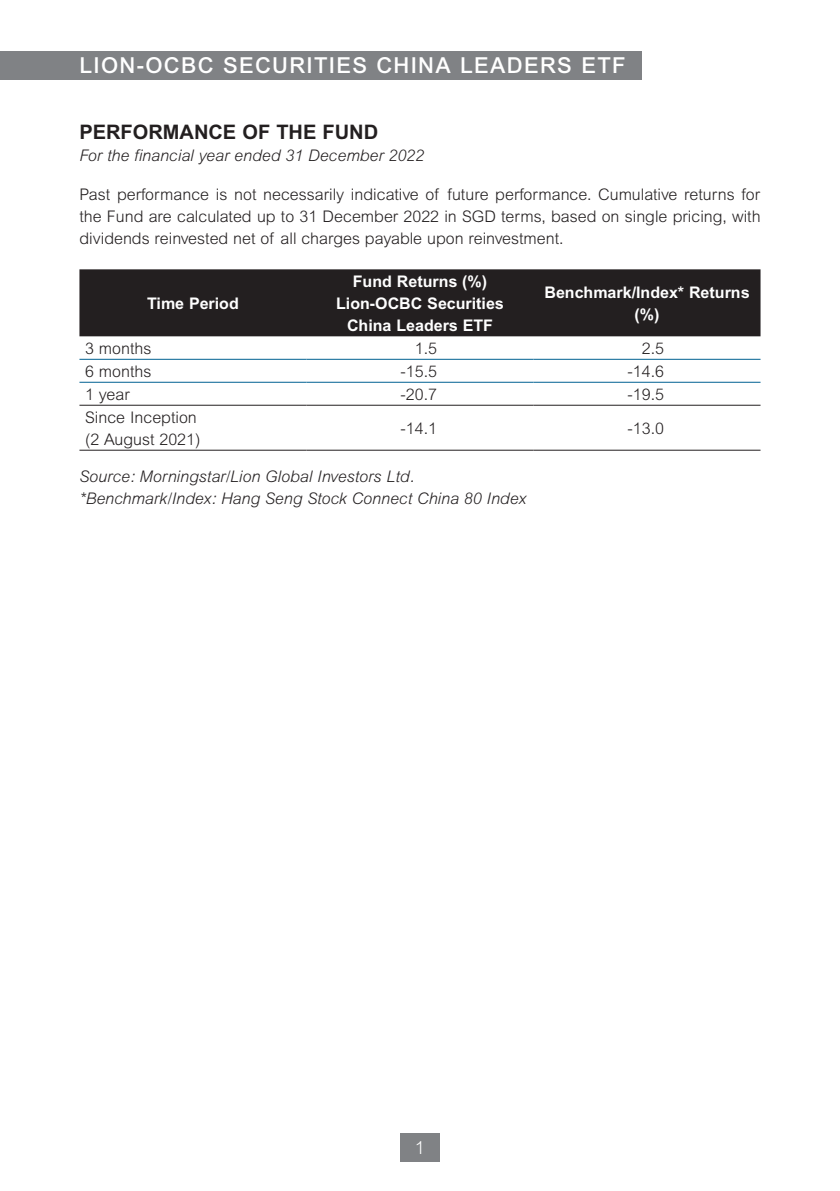
<style>
.page{position:relative;width:840px;height:1191px;background:#fff}
.page>*{position:absolute;margin:0;border:0;box-sizing:border-box;transform-origin:0 0}
.t1{font:500 22px "Arial MT Std";letter-spacing:.06em;color:#fff}
.H0{font:700 20px "Arial MT Std";color:#231f20}
.t2{font:300 18px "Arial MT Std";color:#fff}
.B0{font:300 16px/22px "Arial MT Std";color:#231f20;text-align:justify}
.B0-2{font:italic 300 16px "Arial MT Std";color:#231f20}
.B0-3{font:700 16px/22px "Arial MT Std";color:#fff;text-align:center}
</style>
<div class="page">
<div style="left:400px;top:1133px;width:39px;height:28px;background:#808285"></div>
<div style="left:0;top:51px;width:641px;height:28px;background:#808285"></div>
<div style="left:79px;top:269px;width:681px;height:67px;background:#231f20"></div>
<hr style="left:79px;top:405px;width:227px;height:1px;background:#231f20">
<hr style="left:306px;top:405px;width:227px;height:1px;background:#231f20">
<hr style="left:533px;top:405px;width:227px;height:1px;background:#231f20">
<hr style="left:79px;top:450px;width:227px;height:1px;background:#231f20">
<hr style="left:306px;top:450px;width:227px;height:1px;background:#231f20">
<hr style="left:533px;top:450px;width:227px;height:1px;background:#231f20">
<hr style="left:79px;top:359px;width:227px;height:1px;background:#006192">
<hr style="left:306px;top:359px;width:227px;height:1px;background:#006192">
<hr style="left:533px;top:359px;width:227px;height:1px;background:#006192">
<hr style="left:79px;top:382px;width:227px;height:1px;background:#006192">
<hr style="left:306px;top:382px;width:227px;height:1px;background:#006192">
<hr style="left:533px;top:382px;width:227px;height:1px;background:#006192">
<h1 class="t1" style="left:79px;top:53px;width:547px">LION-OCBC SECURITIES CHINA LEADERS ETF</h1>
<p class="H0" style="left:79px;top:120px;width:300px">PERFORMANCE OF THE FUND</p>
<p class="B0-2" style="left:79px;top:146px;width:346px">For the financial year ended 31 December 2022</p>
<p class="B0" style="left:79px;top:184px;width:682px">Past performance is not necessarily indicative of future performance. Cumulative returns for the Fund are calculated up to 31 December 2022 in SGD terms, based on single pricing, with dividends reinvested net of all charges payable upon reinvestment.</p>
<p class="B0-3" style="left:147px;top:292px;width:93px">Time Period</p>
<p class="B0-3" style="left:352px;top:270px;width:136px">Fund Returns (%)</p>
<p class="B0-3" style="left:336px;top:292px;width:169px">Lion-OCBC Securities<br>China Leaders ETF</p>
<p class="B0-3" style="left:544px;top:281px;width:206px">Benchmark/Index* Returns (%)</p>
<p class="B0" style="left:85px;top:337px;width:68px">3 months</p>
<p class="B0" style="left:414px;top:337px;width:24px">1.5</p>
<p class="B0" style="left:641px;top:337px;width:24px">2.5</p>
<p class="B0" style="left:85px;top:360px;width:68px">6 months</p>
<p class="B0" style="left:400px;top:360px;width:38px">-15.5</p>
<p class="B0" style="left:627px;top:360px;width:38px">-14.6</p>
<p class="B0" style="left:85px;top:383px;width:46px">1 year</p>
<p class="B0" style="left:400px;top:383px;width:38px">-20.7</p>
<p class="B0" style="left:627px;top:383px;width:38px">-19.5</p>
<p class="B0" style="left:85px;top:406px;width:113px">Since Inception</p>
<p class="B0" style="left:85px;top:428px;width:117px">(2 August 2021)</p>
<p class="B0" style="left:400px;top:417px;width:38px">-14.1</p>
<p class="B0" style="left:627px;top:417px;width:38px">-13.0</p>
<p class="B0-2" style="left:79px;top:467px;width:336px">Source: Morningstar/Lion Global Investors Ltd.</p>
<p class="B0-2" style="left:79px;top:489px;width:448px">*Benchmark/Index: Hang Seng Stock Connect China 80 Index</p>
<p class="t2" style="left:415px;top:1137px;width:12px">1</p>
</div>
